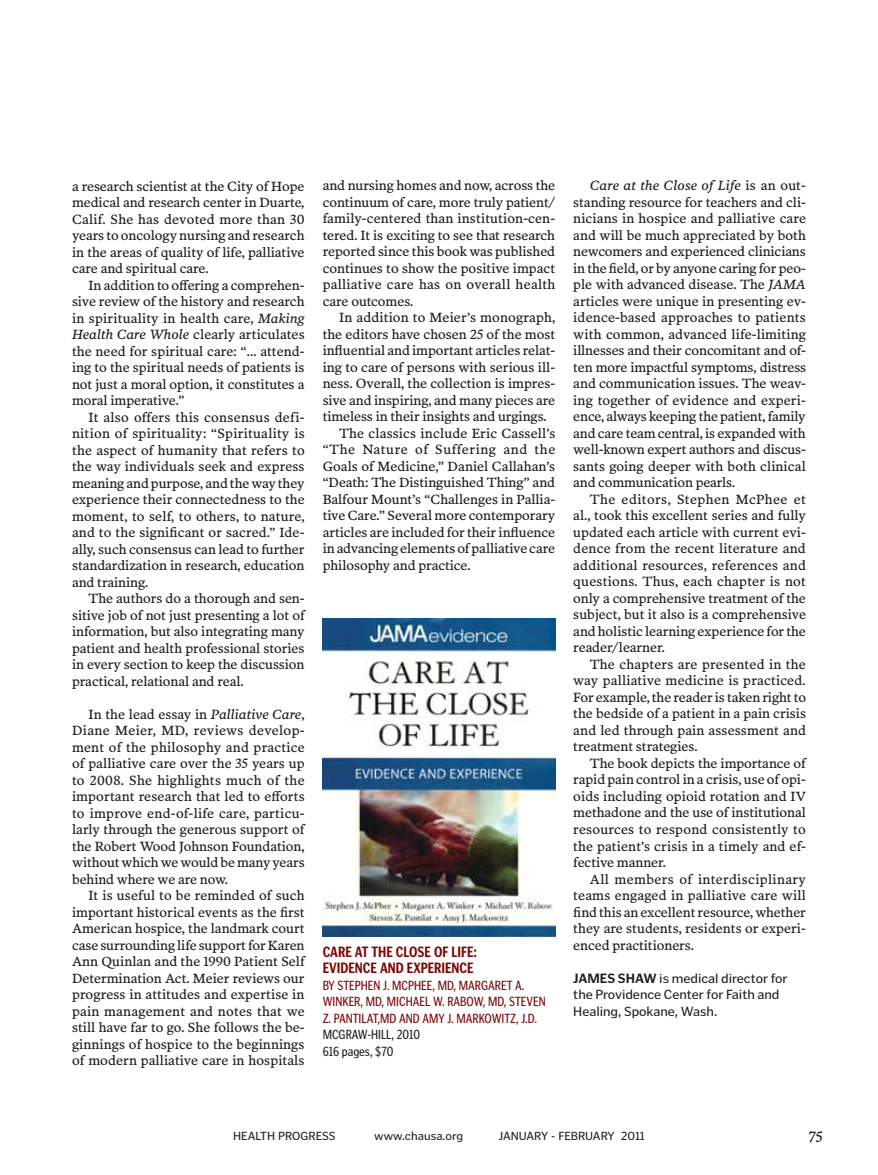
<style>
.page{position:relative;width:878px;height:1175px;background:#fff}
.page>*{position:absolute;margin:0;border:0;box-sizing:border-box;transform-origin:0 0}
.t1{font:700 15px/16.5px "Poynter Gothic Text Cond";color:#7a0708}
.t2{font:15px "Poynter OS Text Three L";color:#231f20}
.t3{font:13.5px/16.5px "Poynter OS Text Three L";letter-spacing:-.005em;color:#231f20;text-align:justify}
.t4{font:13.5px "Poynter Gothic Text Cond";color:#7a0708}
.t5{font:13.5px/16.5px "Poynter Gothic Text";letter-spacing:-.005em;color:#231f20}
.t6{font:13.5px "Poynter OS Text Three L";letter-spacing:.015em;color:#231f20}
.t7{font:13.5px/16.5px "Poynter Gothic Text Cond";color:#231f20}
.t8{font:13.5px "Poynter OS Text Three L";letter-spacing:.045em;color:#231f20}
.t9{font:12px "Poynter Gothic Text";color:#231f20}
.s1{font-style:italic}
.s2{font-weight:700}
</style>
<div class="page">
<img style="left:322px;top:618px;width:233px;height:318px">
<p class="t3" style="left:72px;top:178px;width:234px">a research scientist at the City of Hope medical and research center in Duarte, Calif. She has devoted more than 30 years to oncology nursing and research in the areas of quality of life, palliative care and spiritual care.</p>
<p class="t3" style="left:72px;top:277px;width:234px;text-indent:16px">In addition to offering a comprehen&shy;sive review of the history and research in spirituality in health care, <span class="s1">Making Health Care Whole</span> clearly articulates the need for spiritual care: “… attend&shy;ing to the spiritual needs of patients is not just a moral option, it constitutes a moral imperative.”</p>
<p class="t3" style="left:72px;top:409px;width:234px;text-indent:16px">It also offers this consensus defi&shy;nition of spirituality: “Spirituality is the aspect of humanity that refers to the way individuals seek and express meaning and purpose, and the way they experience their connectedness to the moment, to self, to others, to nature, and to the significant or sacred.” Ide&shy;ally, such consensus can lead to further standardization in research, education and training.</p>
<p class="t3" style="left:72px;top:590px;width:234px;text-indent:16px">The authors do a thorough and sen&shy;sitive job of not just presenting a lot of information, but also integrating many patient and health professional stories in every section to keep the discussion practical, relational and real.</p>
<p class="t3" style="left:72px;top:706px;width:234px;text-indent:16px">In the lead essay in <span class="s1">Palliative Care</span>, Diane Meier, MD, reviews develop&shy;ment of the philosophy and practice of palliative care over the 35 years up to 2008. She highlights much of the important research that led to efforts to improve end-of-life care, particu&shy;larly through the generous support of the Robert Wood Johnson Foundation, without which we would be many years behind where we are now.</p>
<p class="t3" style="left:72px;top:887px;width:234px;text-indent:16px">It is useful to be reminded of such important historical events as the first American hospice, the landmark court case surrounding life support for Karen Ann Quinlan and the 1990 Patient Self Determination Act. Meier reviews our progress in attitudes and expertise in pain management and notes that we still have far to go. She follows the be&shy;ginnings of hospice to the beginnings of modern palliative care in hospitals</p>
<p class="t3" style="left:323px;top:178px;width:234px">and nursing homes and now, across the continuum of care, more truly patient/ family-centered than institution-cen&shy;tered. It is exciting to see that research reported since this book was published continues to show the positive impact palliative care has on overall health care outcomes.</p>
<p class="t3" style="left:339px;top:310px;width:217px">In addition to Meier’s monograph,</p>
<p class="t3" style="left:323px;top:326px;width:234px">the editors have chosen 25 of the most</p>
<p class="t3" style="left:323px;top:343px;width:234px">influential and important articles relat-</p>
<p class="t3" style="left:323px;top:359px;width:234px">ing to care of persons with serious ill-</p>
<p class="t3" style="left:323px;top:376px;width:234px">ness. Overall, the collection is impres-</p>
<p class="t3" style="left:323px;top:392px;width:234px">sive and inspiring, and many pieces are</p>
<p class="t3" style="left:323px;top:409px;width:225px">timeless in their insights and urgings.</p>
<p class="t6" style="left:339px;top:425px;width:218px">The classics include Eric Cassell’s</p>
<p class="t8" style="left:323px;top:442px;width:234px">“The Nature of Suffering and the</p>
<p class="t3" style="left:323px;top:458px;width:234px">Goals of Medicine,” Daniel Callahan’s</p>
<p class="t3" style="left:323px;top:474px;width:234px">“Death: The Distinguished Thing” and</p>
<p class="t3" style="left:323px;top:491px;width:234px">Balfour Mount’s “Challenges in Pallia-</p>
<p class="t3" style="left:323px;top:507px;width:234px">tive Care.” Several more contemporary</p>
<p class="t3" style="left:323px;top:524px;width:234px">articles are included for their influence</p>
<p class="t3" style="left:323px;top:540px;width:234px">in advancing elements of palliative care</p>
<p class="t3" style="left:323px;top:557px;width:149px">philosophy and practice.</p>
<p class="t1" style="left:323px;top:943px;width:156px">CARE AT THE CLOSE OF LIFE:<br>EVIDENCE AND EXPERIENCE</p>
<p class="t4" style="left:323px;top:977px;width:28px">BY STEPHEN</p>
<p class="t4" style="left:383px;top:977px;width:32px">J. MCPHEE</p>
<p class="t4" style="left:432px;top:977px;width:63px">, MD, MARGARET</p>
<p class="t4" style="left:515px;top:977px;width:11px">A.</p>
<p class="t4" style="left:323px;top:993px;width:81px">WINKER, MD, MICHAE</p>
<p class="t4" style="left:425px;top:993px;width:115px">L W. RABOW, MD, STEVEN</p>
<p class="t4" style="left:323px;top:1010px;width:18px">Z. PANTI</p>
<p class="t4" style="left:361px;top:1010px;width:177px">LAT,MD AN D AMY J. MARKOWITZ, J.D.</p>
<p class="t7" style="left:323px;top:1026px;width:99px">MCGRAW-HI LL, 2010<br>616 pages, $70</p>
<p class="t3" style="left:573px;top:177px;width:234px;text-indent:16px"><span class="s1">Care at the Close of Life</span> is an out&shy;standing resource for teachers and cli&shy;nicians in hospice and palliative care and will be much appreciated by both newcomers and experienced clinicians in the field, or by anyone caring for peo&shy;ple with advanced disease. The <span class="s1">JAMA </span>articles were unique in presenting ev&shy;idence-based approaches to patients with common, advanced life-limiting illnesses and their concomitant and of&shy;ten more impactful symptoms, distress and communication issues. The weav&shy;ing together of evidence and experi&shy;ence, always keeping the patient, family and care team central, is expanded with well-known expert authors and discus&shy;sants going deeper with both clinical and communication pearls.</p>
<p class="t3" style="left:573px;top:491px;width:234px;text-indent:16px">The editors, Stephen McPhee et al., took this excellent series and fully updated each article with current evi&shy;dence from the recent literature and additional resources, references and questions. Thus, each chapter is not only a comprehensive treatment of the subject, but it also is a comprehensive and holistic learning experience for the reader/learner.</p>
<p class="t3" style="left:573px;top:656px;width:234px;text-indent:16px">The chapters are presented in the way palliative medicine is practiced.<br>For example, the reader is taken right to the bedside of a patient in a pain crisis and led through pain assessment and treatment strategies.</p>
<p class="t3" style="left:573px;top:755px;width:234px;text-indent:16px">The book depicts the importance of rapid pain control in a crisis, use of opi&shy;oids including opioid rotation and IV methadone and the use of institutional resources to respond consistently to the patient’s crisis in a timely and ef&shy;fective manner.</p>
<p class="t3" style="left:573px;top:870px;width:234px;text-indent:16px">All members of interdisciplinary teams engaged in palliative care will find this an excellent resource, whether they are students, residents or experi&shy;enced practitioners.</p>
<p class="t5" style="left:573px;top:969px;width:216px"><span class="s2">JAMES SHAW</span> is medical director for the Providence Center for Faith and<br>Healing, Spokane, Wash.</p>
<p class="t9" style="left:233px;top:1128px;width:104px">HEALTH PROGRESS</p>
<p class="t9" style="left:374px;top:1128px;width:90px">www.chausa.org</p>
<p class="t9" style="left:499px;top:1128px;width:148px">JANUARY - FEBRUARY 2011</p>
<p class="t2" style="left:808px;top:1128px;width:15px">75</p>
</div>
